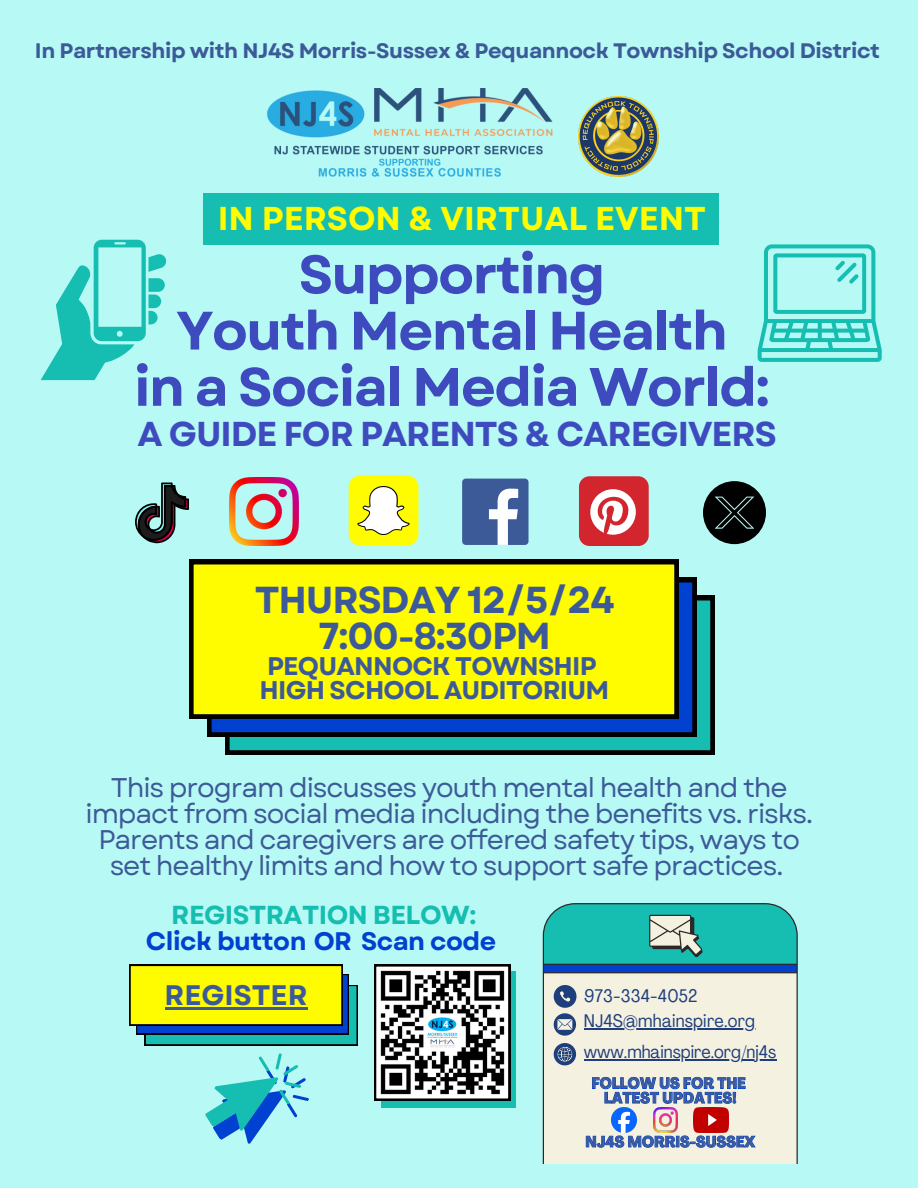
<style>
.page{position:relative;width:918px;height:1188px;background:#b7f9f4}
.page>*{position:absolute;margin:0;border:0;box-sizing:border-box;transform-origin:0 0}
.t1{font:700 54px/56.2px "Garet";letter-spacing:-.03em;color:#3e4bbf;text-align:center}
.t2{font:700 37.5px/36px "Garet";letter-spacing:-.03em;color:#3d5a98;text-align:center}
.t3{font:700 34.5px "Garet";letter-spacing:-.03em;color:#3e4bbf}
.t4{font:700 33px "Garet";color:#fffc00}
.t5{font:700 28.2px "Garet";color:#3d5a98}
.t6{font:27px/25.8px "Garet";letter-spacing:-.04em;color:#3d5a98;text-align:center}
.t7{font:700 25.95px "Garet";letter-spacing:-.02em;color:#15beb1}
.t8{font:700 25.5px/23.7px "Garet";letter-spacing:-.03em;color:#3d5a98}
.t9{font:700 25.35px "Garet";letter-spacing:-.02em;color:#0041d1}
.t10{font:700 21px "Garet";letter-spacing:-.02em;color:#3d5a98}
.t11{font:condensed 18px "Agrandir";letter-spacing:.015em;color:#1e3f7b}
.t12{font:700 condensed 15px "Agrandir";letter-spacing:.035em;color:#3d5a98}
</style>
<div class="page">
<div style="left:204px;top:193px;width:515px;height:51px;background:#15beb1"></div>
<svg style="left:41px;top:240px;width:126px;height:140px"></svg>
<svg style="left:135px;top:483px;width:54px;height:61px"></svg>
<img style="left:230px;top:477px;width:69px;height:69px">
<div style="left:462px;top:479px;width:67px;height:66px;background:#3d5a98;border-radius:4px"></div>
<svg style="left:489px;top:489px;width:29px;height:56px"></svg>
<div style="left:349px;top:476px;width:69px;height:69px;background:#fffc00;border-radius:11px"></div>
<svg style="left:357px;top:486px;width:53px;height:49px"></svg>
<svg style="left:703px;top:481px;width:63px;height:63px"></svg>
<div style="left:579px;top:476px;width:70px;height:70px;background:#d2252d;border-radius:11px"></div>
<svg style="left:590px;top:489px;width:46px;height:46px"></svg>
<svg style="left:758px;top:244px;width:123px;height:118px"></svg>
<svg style="left:543px;top:903px;width:255px;height:261px;fill:#f5f1e1"></svg>
<div style="left:381px;top:971px;width:135px;height:136px;background:linear-gradient(to right,#15beb1,#15beb1)"></div>
<svg style="left:130px;top:965px;width:227px;height:80px"></svg>
<svg style="left:205px;top:1053px;width:104px;height:91px"></svg>
<img style="left:267px;top:88px;width:286px;height:89px">
<img style="left:612px;top:1108px;width:24px;height:24px">
<img style="left:653px;top:1108px;width:25px;height:24px">
<img style="left:693px;top:1107px;width:36px;height:25px">
<svg style="left:554px;top:985px;width:22px;height:51px"></svg>
<hr style="left:584px;top:1028px;width:171px;height:1px;background:#1e3f7b">
<svg style="left:554px;top:1043px;width:22px;height:22px"></svg>
<hr style="left:584px;top:1059px;width:192px;height:1px;background:#1e3f7b">
<img style="left:579px;top:96px;width:80px;height:80px">
<svg style="left:374px;top:964px;width:136px;height:136px"></svg>
<svg style="left:225px;top:596px;width:489px;height:159px"></svg>
<svg style="left:207px;top:578px;width:489px;height:159px"></svg>
<svg style="left:189px;top:560px;width:489px;height:159px"></svg>
<hr style="left:165px;top:1007px;width:143px;height:2px;background:#3d5a98">
<svg style="left:592px;top:1075px;width:154px;height:29px"></svg>
<svg style="left:586px;top:1135px;width:170px;height:13px"></svg>
<h3 class="t10" style="left:35px;top:36px;width:847px">In Partnership with NJ4S Morris-Sussex &amp; Pequannock Township School District</h3>
<p class="t4" style="left:218px;top:194px;width:490px">IN PERSON &amp; VIRTUAL EVENT</p>
<h6 class="t1" style="left:134px;top:247px;width:637px">Supporting<br>Youth Mental Health<br>in a Social Media World:</h6>
<h6 class="t3" style="left:138px;top:409px;width:641px">A GUIDE FOR PARENTS &amp; CAREGIVERS</h6>
<p class="t2" style="left:255px;top:582px;width:361px">THURSDAY 12/5/24<br>7:00-8:30PM</p>
<p class="t8" style="left:260px;top:654px;width:351px">PEQUANNOCK TOWNSHIP<br>HIGH SCHOOL AUDITORIUM</p>
<h2 class="t6" style="left:85px;top:775px;width:729px">This program discusses youth mental health and the impact from social media including the benefits vs. risks.<br>Parents and caregivers are offered safety tips, ways to set healthy limits and how to support safe practices.</h2>
<p class="t7" style="left:171px;top:896px;width:307px">REGISTRATION BELOW:</p>
<p class="t9" style="left:146px;top:923px;width:352px">Click button OR Scan code</p>
<h2 class="t5" style="left:165px;top:975px;width:144px">REGISTER</h2>
<p class="t11" style="left:584px;top:988px;width:115px">973-334-4052</p>
<p class="t11" style="left:584px;top:1014px;width:173px">NJ4S@mhainspire.org</p>
<p class="t11" style="left:584px;top:1045px;width:194px">www.mhainspire.org/nj4s</p>
<p class="t12" style="left:592px;top:1077px;width:155px">FOLLOW US FOR THE</p>
<p class="t12" style="left:604px;top:1092px;width:134px">LATEST UPDATES!</p>
<p class="t12" style="left:586px;top:1136px;width:171px">NJ4S MORRIS-SUSSEX</p>
</div>
